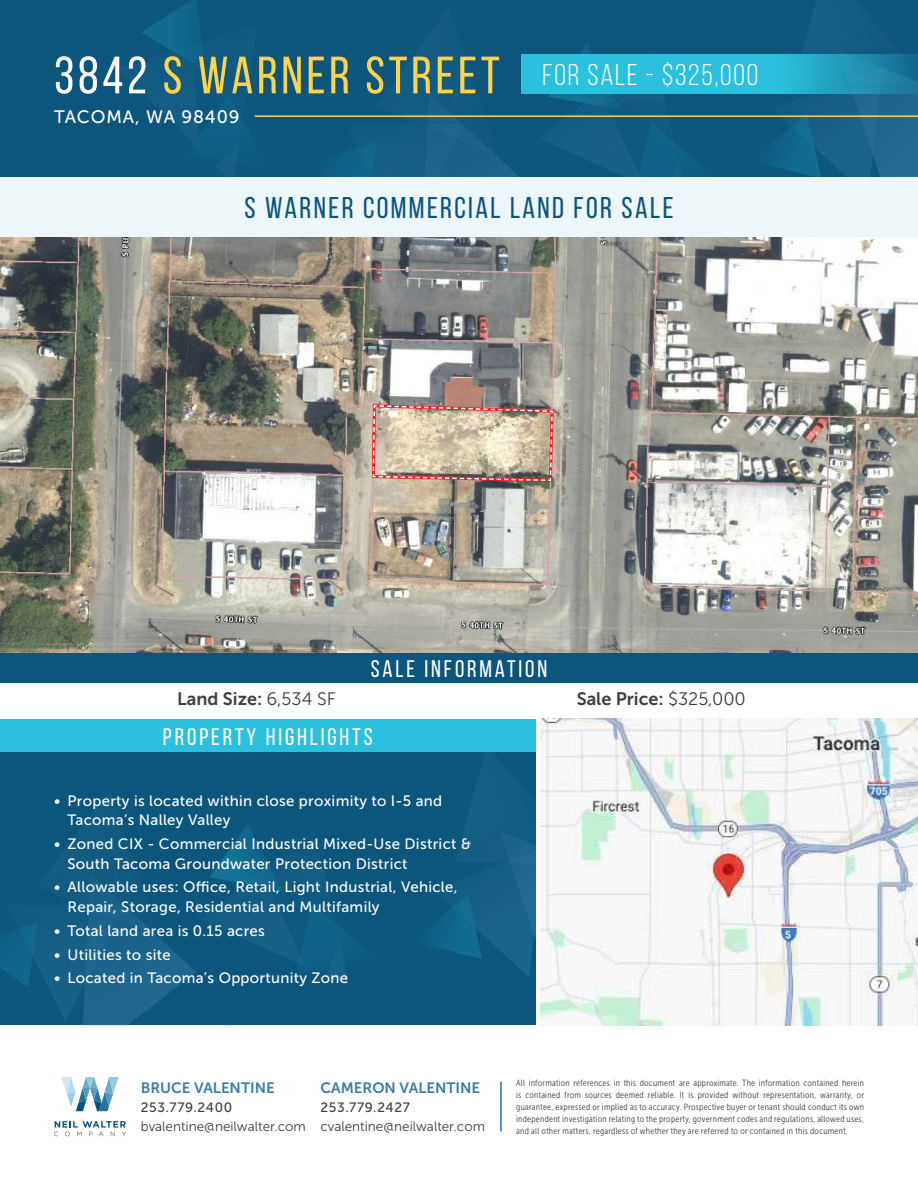
<style>
.page{position:relative;width:918px;height:1188px;background:#fff}
.page>*{position:absolute;margin:0;border:0;box-sizing:border-box;transform-origin:0 0}
.t1{font:52.5px "Bebas Neue";letter-spacing:.07em;color:#fdd34b}
.t2{font:30px "Bebas Neue";letter-spacing:.08em;color:#0c557d}
.t3{font:30px "Bebas Neue";letter-spacing:.06em;color:#fff}
.t4{font:24px "Bebas Neue";letter-spacing:.12em;color:#fff}
.t5{font:18px "Museo Sans 700";color:#3e3e3f}
.t6{font:18px "Museo Sans 500";letter-spacing:.05em;color:#fff}
.t7{font:15px/19.5px "Museo Sans 500";letter-spacing:.02em;color:#fff}
.t8{font:15px "Museo Sans 700";color:#397ea4}
.t9{font:13.5px "Museo Sans 300";color:#3e3e3f}
.t10{font:13.5px "Museo Sans 500";letter-spacing:.05em;color:#3e3e3f}
.t11{font:9px/12px "Museo Sans Cond 300";letter-spacing:.03em;color:#3e3e3f;text-align:justify}
.s1{color:#fff}
.s2{font-family:"Museo Sans 300"}
</style>
<div class="page">
<img style="left:0;top:236px;width:918px;height:417px">
<div style="left:0;top:0;width:918px;height:177px;background:#0c557d"></div>
<svg style="left:142px;top:0;width:776px;height:177px"></svg>
<hr style="left:255px;top:115px;width:663px;height:2px;background:#fdd34b">
<svg style="left:521px;top:54px;width:397px;height:39px;background:#27b2d0"></svg>
<hr style="left:500px;top:1082px;width:2px;height:49px;background:#22749c">
<svg style="left:54px;top:1121px;width:72px;height:15px"></svg>
<svg style="left:61px;top:1077px;width:58px;height:34px"></svg>
<div style="left:0;top:177px;width:918px;height:59px;background:#edf6f9"></div>
<div style="left:0;top:653px;width:918px;height:30px;background:#0c557d"></div>
<div style="left:0;top:719px;width:536px;height:34px;background:#2bc1de"></div>
<img style="left:540px;top:719px;width:378px;height:306px">
<svg style="left:0;top:753px;width:536px;height:272px;background:#0f5880"></svg>
<img style="left:370px;top:403px;width:185px;height:80px">
<p class="t1" style="left:54px;top:47px;width:447px"><span class="s1">3842</span> S WARNER STREET</p>
<p class="t6" style="left:54px;top:107px;width:187px">TACOMA, WA 98409</p>
<p class="t3" style="left:543px;top:59px;width:217px">FOR SALE - $325,000</p>
<p class="t2" style="left:245px;top:191px;width:430px">S WARNER COMMERCIAL LAND FOR SALE</p>
<p class="t4" style="left:371px;top:655px;width:178px">SALE INFORMATION</p>
<p class="t5" style="left:177px;top:689px;width:161px">Land Size: <span class="s2">6,534 SF</span></p>
<p class="t5" style="left:577px;top:689px;width:171px">Sale Price: <span class="s2">$325,000</span></p>
<p class="t4" style="left:163px;top:723px;width:211px">PROPERTY HIGHLIGHTS</p>
<p class="t7" style="left:68px;top:791px;width:376px;text-indent:-14px">• Property is located within close proximity to I-5 and<br>Tacoma’s Nalley Valley</p>
<p class="t7" style="left:68px;top:834px;width:405px;text-indent:-14px">• Zoned CIX - Commercial Industrial Mixed-Use District &amp;<br>South Tacoma Groundwater Protection District</p>
<p class="t7" style="left:68px;top:878px;width:392px;text-indent:-14px">• Allowable uses: Office, Retail, Light Industrial, Vehicle,<br>Repair, Storage, Residential and Multifamily</p>
<p class="t7" style="left:54px;top:921px;width:213px">• Total land area is 0.15 acres</p>
<p class="t7" style="left:54px;top:945px;width:118px">• Utilities to site</p>
<p class="t7" style="left:54px;top:968px;width:296px">• Located in Tacoma’s Opportunity Zone</p>
<p class="t8" style="left:141px;top:1080px;width:136px">BRUCE VALENTINE</p>
<p class="t10" style="left:141px;top:1100px;width:93px">253.779.2400</p>
<p class="t9" style="left:141px;top:1120px;width:167px">bvalentine@neilwalter.com</p>
<p class="t8" style="left:320px;top:1080px;width:161px">CAMERON VALENTINE</p>
<p class="t10" style="left:320px;top:1100px;width:91px">253.779.2427</p>
<p class="t9" style="left:320px;top:1120px;width:166px">cvalentine@neilwalter.com</p>
<p class="t11" style="left:516px;top:1077px;width:349px">All information references in this document are approximate. The information contained herein is contained from sources deemed reliable. It is provided without representation, warranty, or guarantee, expressed or implied as to accuracy. Prospective buyer or tenant should conduct its own independent investigation relating to the property, government codes and regulations, allowed uses, and all other matters, regardless of whether they are referred to or contained in this document.</p>
</div>
